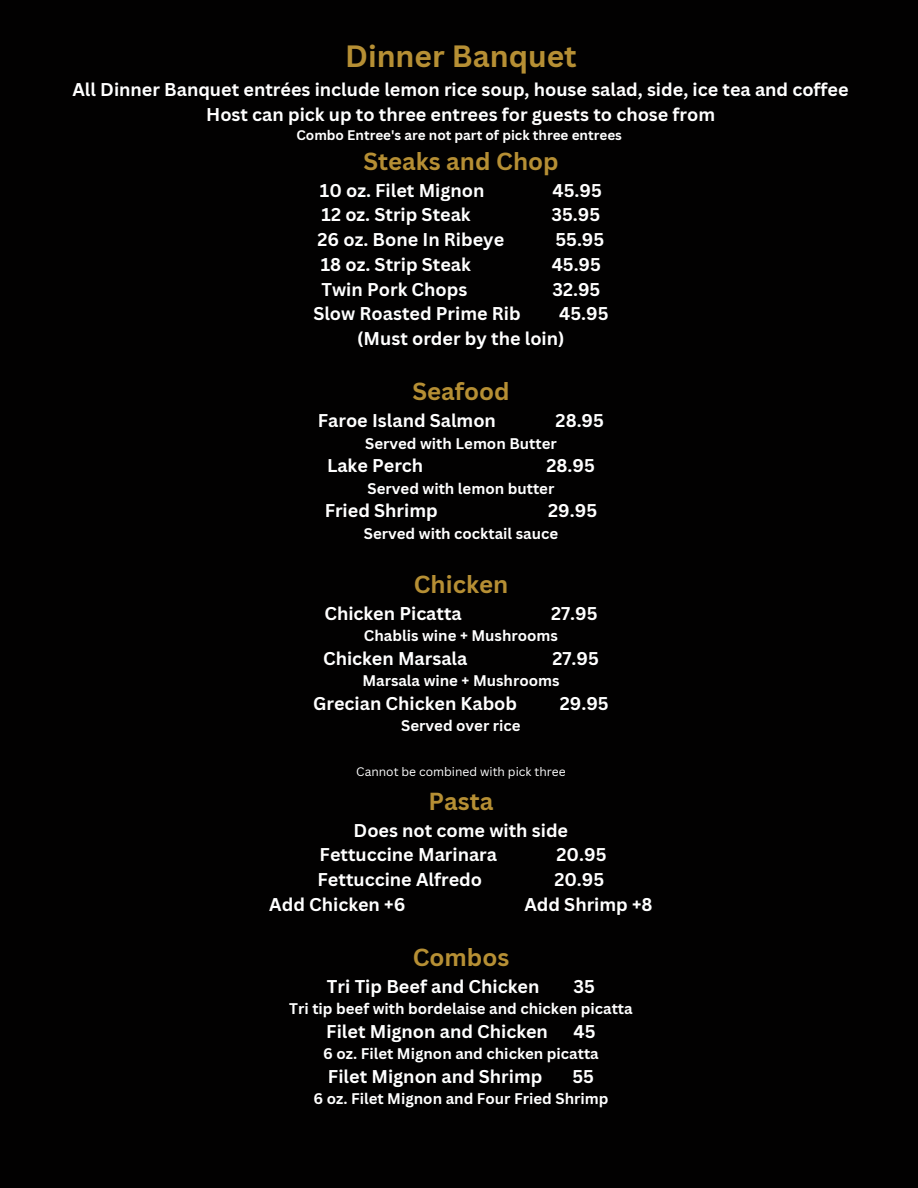
<style>
.page{position:relative;width:918px;height:1188px;background:#020101}
.page>*{position:absolute;margin:0;border:0;box-sizing:border-box;transform-origin:0 0}
.t1{font:700 30px "Canva Sans";color:#b68f34}
.t2{font:700 24px "Canva Sans";color:#b68f34}
.t3{font:700 18px "Canva Sans";color:#fff}
.t4{font:700 15px "Canva Sans";color:#fff}
.t5{font:700 13.5px "Canva Sans";color:#fff}
.t6{font:12px "Canva Sans";color:#fff}
</style>
<div class="page">
<p class="t1" style="left:345px;top:35px;width:233px">Dinner Banquet</p>
<p class="t3" style="left:72px;top:77px;width:778px">All Dinner Banquet entrées include lemon rice soup, house salad, side, ice tea and coffee</p>
<p class="t3" style="left:206px;top:102px;width:511px">Host can pick up to three entrees for guests to chose from</p>
<p class="t5" style="left:296px;top:126px;width:327px">Combo Entree's are not part of pick three entrees</p>
<p class="t2" style="left:363px;top:144px;width:197px">Steaks and Chop</p>
<p class="t3" style="left:320px;top:177px;width:166px">10 oz. Filet Mignon</p>
<p class="t3" style="left:553px;top:177px;width:51px">45.95</p>
<p class="t3" style="left:322px;top:202px;width:151px">12 oz. Strip Steak</p>
<p class="t3" style="left:551px;top:202px;width:50px">35.95</p>
<p class="t3" style="left:318px;top:227px;width:188px">26 oz. Bone In Ribeye</p>
<p class="t3" style="left:555px;top:227px;width:51px">55.95</p>
<p class="t3" style="left:321px;top:252px;width:152px">18 oz. Strip Steak</p>
<p class="t3" style="left:552px;top:252px;width:51px">45.95</p>
<p class="t3" style="left:322px;top:276px;width:147px">Twin Pork Chops</p>
<p class="t3" style="left:552px;top:276px;width:50px">32.95</p>
<p class="t3" style="left:313px;top:301px;width:209px">Slow Roasted Prime Rib</p>
<p class="t3" style="left:559px;top:301px;width:51px">45.95</p>
<p class="t3" style="left:357px;top:326px;width:209px">(Must order by the loin)</p>
<p class="t2" style="left:412px;top:375px;width:99px">Seafood</p>
<p class="t3" style="left:318px;top:408px;width:180px">Faroe Island Salmon</p>
<p class="t3" style="left:556px;top:408px;width:50px">28.95</p>
<p class="t4" style="left:365px;top:433px;width:193px">Served with Lemon Butter</p>
<p class="t3" style="left:327px;top:453px;width:98px">Lake Perch</p>
<p class="t3" style="left:546px;top:453px;width:50px">28.95</p>
<p class="t4" style="left:368px;top:478px;width:188px">Served with lemon butter</p>
<p class="t3" style="left:325px;top:498px;width:115px">Fried Shrimp</p>
<p class="t3" style="left:548px;top:498px;width:51px">29.95</p>
<p class="t4" style="left:364px;top:523px;width:196px">Served with cocktail sauce</p>
<p class="t2" style="left:414px;top:567px;width:96px">Chicken</p>
<p class="t3" style="left:324px;top:600px;width:139px">Chicken Picatta</p>
<p class="t3" style="left:551px;top:600px;width:48px">27.95</p>
<p class="t4" style="left:364px;top:625px;width:196px">Chablis wine + Mushrooms</p>
<p class="t3" style="left:323px;top:645px;width:146px">Chicken Marsala</p>
<p class="t3" style="left:552px;top:645px;width:48px">27.95</p>
<p class="t4" style="left:362px;top:670px;width:199px">Marsala wine + Mushrooms</p>
<p class="t3" style="left:313px;top:690px;width:206px">Grecian Chicken Kabob</p>
<p class="t3" style="left:560px;top:690px;width:51px">29.95</p>
<p class="t4" style="left:401px;top:715px;width:121px">Served over rice</p>
<p class="t6" style="left:356px;top:763px;width:211px">Cannot be combined with pick three</p>
<p class="t2" style="left:429px;top:784px;width:66px">Pasta</p>
<p class="t3" style="left:354px;top:817px;width:216px">Does not come with side</p>
<p class="t3" style="left:320px;top:842px;width:179px">Fettuccine Marinara</p>
<p class="t3" style="left:557px;top:842px;width:51px">20.95</p>
<p class="t3" style="left:318px;top:867px;width:166px">Fettuccine Alfredo</p>
<p class="t3" style="left:554px;top:867px;width:51px">20.95</p>
<p class="t3" style="left:269px;top:892px;width:138px">Add Chicken +6</p>
<p class="t3" style="left:524px;top:892px;width:130px">Add Shrimp +8</p>
<p class="t2" style="left:413px;top:940px;width:98px">Combos</p>
<p class="t3" style="left:327px;top:974px;width:214px">Tri Tip Beef and Chicken</p>
<p class="t3" style="left:574px;top:974px;width:23px">35</p>
<p class="t4" style="left:289px;top:998px;width:345px">Tri tip beef with bordelaise and chicken picatta</p>
<p class="t3" style="left:326px;top:1019px;width:223px">Filet Mignon and Chicken</p>
<p class="t3" style="left:574px;top:1019px;width:24px">45</p>
<p class="t4" style="left:323px;top:1043px;width:277px">6 oz. Filet Mignon and chicken picatta</p>
<p class="t3" style="left:328px;top:1064px;width:216px">Filet Mignon and Shrimp</p>
<p class="t3" style="left:572px;top:1064px;width:23px">55</p>
<p class="t4" style="left:314px;top:1088px;width:296px">6 oz. Filet Mignon and Four Fried Shrimp</p>
</div>
